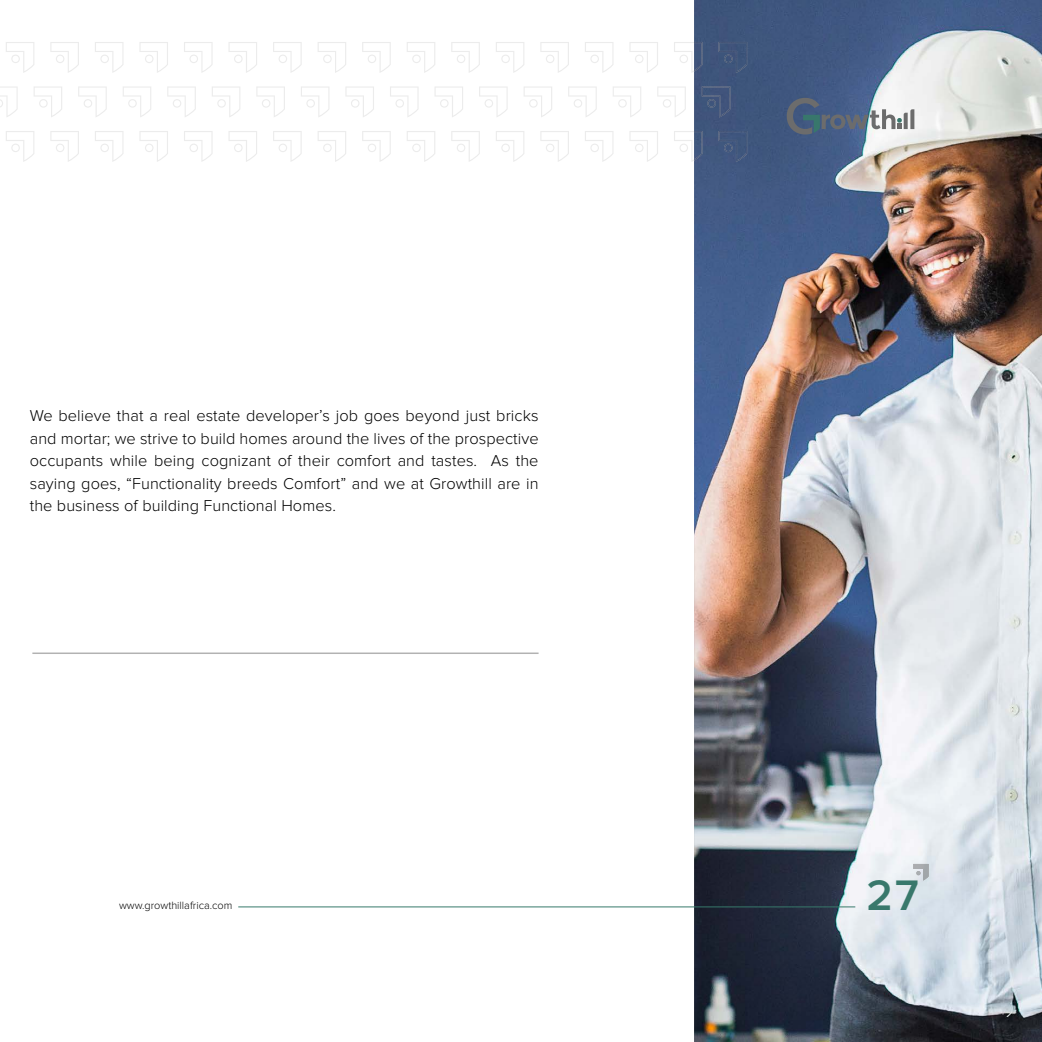
<style>
.page{position:relative;width:1042px;height:1042px;background:#fff}
.page>*{position:absolute;margin:0;border:0;box-sizing:border-box;transform-origin:0 0}
.t1{font:600 44.25px "Proxima Nova";color:#38786b}
.t2{font:300 16.35px/22.5px "Proxima Nova";letter-spacing:.005em;color:#000;text-align:justify}
.t3{font:300 10.95px "Proxima Nova";color:#000}
</style>
<div class="page">
<img style="left:694px;top:0;width:348px;height:1042px">
<svg style="left:787px;top:98px;width:127px;height:37px"></svg>
<img style="left:913px;top:864px;width:16px;height:16px">
<svg style="left:916px;top:871px;width:4px;height:4px"></svg>
<hr style="left:238px;top:906px;width:617px;height:1px;background:#37796b">
<svg style="left:6px;top:42px;width:28px;height:31px"></svg>
<svg style="left:50px;top:42px;width:29px;height:31px"></svg>
<svg style="left:95px;top:42px;width:28px;height:31px"></svg>
<svg style="left:139px;top:42px;width:29px;height:31px"></svg>
<svg style="left:184px;top:42px;width:29px;height:30px"></svg>
<svg style="left:229px;top:42px;width:28px;height:31px"></svg>
<svg style="left:273px;top:42px;width:29px;height:30px"></svg>
<svg style="left:318px;top:42px;width:28px;height:31px"></svg>
<svg style="left:362px;top:42px;width:29px;height:31px"></svg>
<svg style="left:407px;top:42px;width:28px;height:31px"></svg>
<svg style="left:451px;top:42px;width:29px;height:31px"></svg>
<svg style="left:496px;top:42px;width:28px;height:31px"></svg>
<svg style="left:540px;top:42px;width:29px;height:31px"></svg>
<svg style="left:585px;top:42px;width:28px;height:31px"></svg>
<svg style="left:629px;top:42px;width:29px;height:31px"></svg>
<img style="left:694px;top:42px;width:8px;height:30px">
<svg style="left:674px;top:42px;width:20px;height:30px"></svg>
<img style="left:718px;top:42px;width:29px;height:31px">
<svg style="left:724px;top:55px;width:8px;height:8px"></svg>
<svg style="left:34px;top:86px;width:28px;height:31px"></svg>
<svg style="left:78px;top:86px;width:29px;height:31px"></svg>
<svg style="left:123px;top:86px;width:28px;height:31px"></svg>
<svg style="left:167px;top:86px;width:29px;height:31px"></svg>
<svg style="left:212px;top:86px;width:28px;height:31px"></svg>
<svg style="left:256px;top:86px;width:29px;height:31px"></svg>
<svg style="left:301px;top:86px;width:28px;height:31px"></svg>
<svg style="left:345px;top:86px;width:29px;height:31px"></svg>
<svg style="left:390px;top:86px;width:28px;height:31px"></svg>
<svg style="left:435px;top:86px;width:28px;height:31px"></svg>
<svg style="left:479px;top:86px;width:29px;height:31px"></svg>
<svg style="left:524px;top:86px;width:28px;height:31px"></svg>
<svg style="left:568px;top:86px;width:29px;height:31px"></svg>
<svg style="left:613px;top:86px;width:28px;height:31px"></svg>
<svg style="left:657px;top:86px;width:29px;height:31px"></svg>
<img style="left:702px;top:86px;width:28px;height:31px">
<svg style="left:707px;top:99px;width:9px;height:9px"></svg>
<svg style="left:6px;top:131px;width:28px;height:31px"></svg>
<svg style="left:50px;top:131px;width:29px;height:31px"></svg>
<svg style="left:95px;top:131px;width:28px;height:31px"></svg>
<svg style="left:139px;top:131px;width:29px;height:31px"></svg>
<svg style="left:184px;top:131px;width:29px;height:30px"></svg>
<svg style="left:229px;top:131px;width:28px;height:31px"></svg>
<svg style="left:273px;top:131px;width:29px;height:30px"></svg>
<svg style="left:318px;top:131px;width:28px;height:31px"></svg>
<svg style="left:362px;top:131px;width:29px;height:31px"></svg>
<svg style="left:407px;top:131px;width:28px;height:31px"></svg>
<svg style="left:451px;top:131px;width:29px;height:31px"></svg>
<svg style="left:496px;top:131px;width:28px;height:31px"></svg>
<svg style="left:540px;top:131px;width:29px;height:31px"></svg>
<svg style="left:585px;top:131px;width:28px;height:31px"></svg>
<svg style="left:629px;top:131px;width:29px;height:31px"></svg>
<img style="left:694px;top:131px;width:8px;height:30px">
<svg style="left:674px;top:131px;width:20px;height:30px"></svg>
<img style="left:718px;top:131px;width:29px;height:31px">
<svg style="left:724px;top:144px;width:8px;height:8px"></svg>
<svg style="left:0;top:87px;width:18px;height:30px"></svg>
<hr style="left:32px;top:652px;width:506px;height:2px;background:#b2b2b2">
<p class="t2" style="left:30px;top:405px;width:510px">We believe that a real estate developer’s job goes beyond just bricks and mortar; we strive to build homes around the lives of the prospective occupants while being cognizant of their comfort and tastes. As the saying goes, “Functionality breeds Comfort” and we at Growthill are in the business of building Functional Homes.</p>
<p class="t3" style="left:119px;top:900px;width:115px">www.growthillafrica.com</p>
<h1 class="t1" style="left:866px;top:875px;width:54px">27</h1>
</div>
